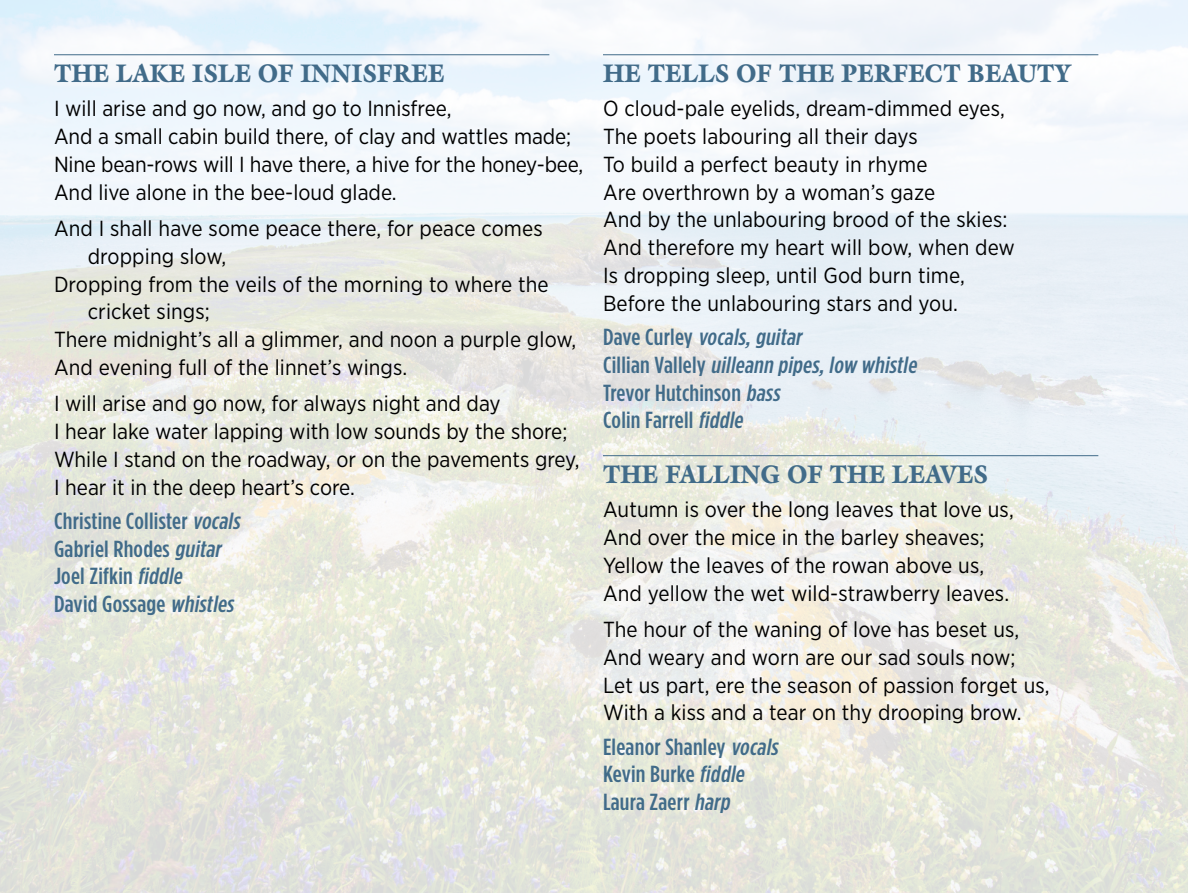
<style>
.page{position:relative;width:1188px;height:893px;background:#fff}
.page>*{position:absolute;margin:0;border:0;box-sizing:border-box;transform-origin:0 0}
.Song_title_w_rule__2{font:900 25.5px "Galliard";letter-spacing:.005em;color:#416b89;scale:.91 1}
.Artist_text{font:500 23.25px "Gotham Condensed";letter-spacing:.01em;color:#416b89;scale:1.1 1}
.Artist_text__06_abov{font:500 23.25px "Gotham Condensed";letter-spacing:.01em;color:#416b89;scale:1.1 1}
.Artist_text-2{font:italic 500 23.25px "Gotham Condensed";color:#416b89;scale:1.1 1}
.Artist_text__06_abov-2{font:italic 500 23.25px "Gotham Condensed";color:#416b89;scale:1.1 1}
.Song_text{font:21.75px/27.8px "Gotham Narrow";letter-spacing:.005em;color:#000}
.Song_text__08_above{font:21.75px/27.8px "Gotham Narrow";letter-spacing:.005em;color:#000}
.s1{font-style:italic}
.s2{font-style:normal}
</style>
<div class="page">
<img style="left:0;top:0;width:1188px;height:893px">
<hr style="left:54px;top:54px;width:495px;height:1px;background:#416b89">
<hr style="left:603px;top:54px;width:495px;height:1px;background:#416b89">
<hr style="left:603px;top:455px;width:495px;height:1px;background:#416b89">
<p class="Song_title_w_rule__2" style="left:54px;top:58px;width:431px">THE LAKE ISLE OF INNISFREE</p>
<p class="Song_text" style="left:54px;top:94px;width:531px">I will arise and go now, and go to Innisfree,<br>And a small cabin build there, of clay and wattles made; Nine bean-rows will I have there, a hive for the honey-bee, And live alone in the bee-loud glade.</p>
<p class="Song_text__08_above" style="left:54px;top:214px;width:490px">And I shall have some peace there, for peace comes</p>
<p class="Song_text__08_above" style="left:88px;top:242px;width:140px">dropping slow,</p>
<p class="Song_text__08_above" style="left:54px;top:270px;width:496px">Dropping from the veils of the morning to where the</p>
<p class="Song_text__08_above" style="left:88px;top:297px;width:124px">cricket sings;</p>
<p class="Song_text__08_above" style="left:54px;top:325px;width:524px">There midnight’s all a glimmer, and noon a purple glow,</p>
<p class="Song_text__08_above" style="left:54px;top:353px;width:355px">And evening full of the linnet’s wings.</p>
<p class="Song_text__08_above" style="left:54px;top:389px;width:527px">I will arise and go now, for always night and day<br>I hear lake water lapping with low sounds by the shore; While I stand on the roadway, or on the pavements grey, I hear it in the deep heart’s core.</p>
<p class="Artist_text__06_abov" style="left:54px;top:508px;width:174px">Christine Collister <span class="s1">vocals</span></p>
<p class="Artist_text" style="left:54px;top:535px;width:157px">Gabriel Rhodes <span class="s1">guitar</span></p>
<p class="Artist_text" style="left:54px;top:563px;width:122px">Joel Zifkin <span class="s1">fiddle</span></p>
<p class="Artist_text" style="left:54px;top:591px;width:169px">David Gossage <span class="s1">whistles</span></p>
<p class="Song_title_w_rule__2" style="left:603px;top:58px;width:516px">HE TELLS OF THE PERFECT BEAUTY</p>
<p class="Song_text" style="left:603px;top:94px;width:413px">O cloud-pale eyelids, dream-dimmed eyes, The poets labouring all their days<br>To build a perfect beauty in rhyme<br>Are overthrown by a woman’s gaze<br>And by the unlabouring brood of the skies:<br>And therefore my heart will bow, when dew Is dropping sleep, until God burn time, Before the unlabouring stars and you.</p>
<p class="Artist_text__06_abov-2" style="left:603px;top:324px;width:186px"><span class="s2">D ave C u r l e y</span> vocals,guitar</p>
<p class="Artist_text-2" style="left:603px;top:352px;width:290px"><span class="s2">C i l l i a n Va l l e l y</span> uilleann pipes,low whistle</p>
<p class="Artist_text" style="left:603px;top:379px;width:166px">Trevor Hutchinson <span class="s1">bass</span></p>
<p class="Artist_text" style="left:603px;top:407px;width:132px">Colin Farrell <span class="s1">fiddle</span></p>
<p class="Song_title_w_rule__2" style="left:603px;top:458px;width:425px">THE FALLING OF THE LEAVES</p>
<p class="Song_text" style="left:603px;top:495px;width:412px">Autumn is over the long leaves that love us, And over the mice in the barley sheaves; Yellow the leaves of the rowan above us, And yellow the wet wild-strawberry leaves.</p>
<p class="Song_text__08_above" style="left:603px;top:615px;width:448px">The hour of the waning of love has beset us, And weary and worn are our sad souls now; Let us part, ere the season of passion forget us, With a kiss and a tear on thy drooping brow.</p>
<p class="Artist_text__06_abov" style="left:603px;top:733px;width:164px">Eleanor Shanley <span class="s1">vocals</span></p>
<p class="Artist_text" style="left:603px;top:761px;width:133px">Kevin Burke <span class="s1">fiddle</span></p>
<p class="Artist_text" style="left:603px;top:789px;width:121px">Laura Zaerr <span class="s1">harp</span></p>
</div>
